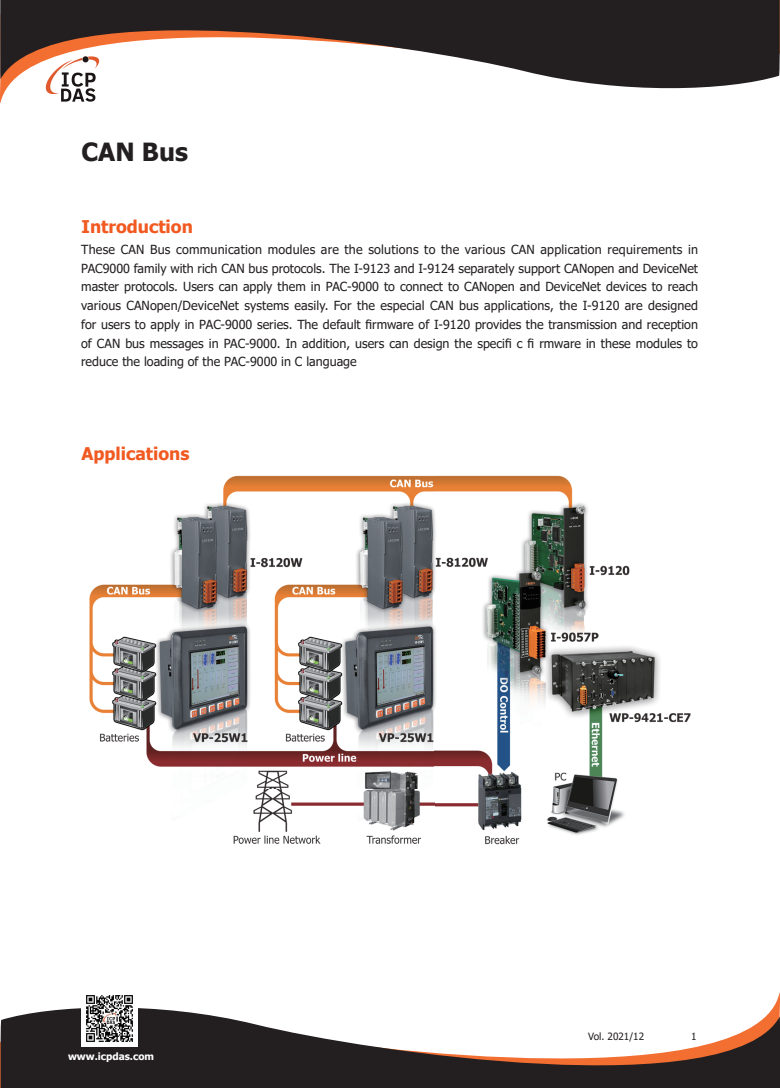
<style>
.page{position:relative;width:780px;height:1088px;background:#fff}
.page>*{position:absolute;margin:0;border:0;box-sizing:border-box;transform-origin:0 0}
.t1{font:700 25px "Tahoma";color:#231f20}
.t2{font:700 17.5px "Tahoma";color:#f15921}
.t3{font:12.5px/18.8px "Tahoma";color:#231f20;text-align:justify}
.t4{font:700 10px "Tahoma";color:#fff}
.t5{font:10px "Tahoma";color:#231f20}
</style>
<div class="page">
<svg style="left:1px;top:1000px;width:779px;height:88px;fill:#231f20"></svg>
<svg style="left:0;top:0;width:779px;height:95px;fill:#231f20"></svg>
<svg style="left:46px;top:56px;width:53px;height:46px"></svg>
<img style="left:81px;top:995px;width:56px;height:51px">
<img style="left:89px;top:475px;width:602px;height:370px">
<h1 class="t1" style="left:81px;top:135px;width:108px">CAN Bus</h1>
<h2 class="t2" style="left:81px;top:215px;width:113px">Introduction</h2>
<p class="t3" style="left:81px;top:241px;width:618px">These CAN Bus communication modules are the solutions to the various CAN application requirements in PAC9000 family with rich CAN bus protocols. The I-9123 and I-9124 separately support CANopen and DeviceNet master protocols. Users can apply them in PAC-9000 to connect to CANopen and DeviceNet devices to reach various CANopen/DeviceNet systems easily. For the especial CAN bus applications, the I-9120 are designed for users to apply in PAC-9000 series. The default firmware of I-9120 provides the transmission and reception of CAN bus messages in PAC-9000. In addition, users can design the specifi c fi rmware in these modules to reduce the loading of the PAC-9000 in C language</p>
<h2 class="t2" style="left:81px;top:442px;width:109px">Applications</h2>
<p class="t4" style="left:68px;top:1049px;width:87px">www.icpdas.com</p>
<p class="t5" style="left:588px;top:1029px;width:57px">Vol. 2021/12</p>
<p class="t5" style="left:691px;top:1029px;width:7px">1</p>
</div>
